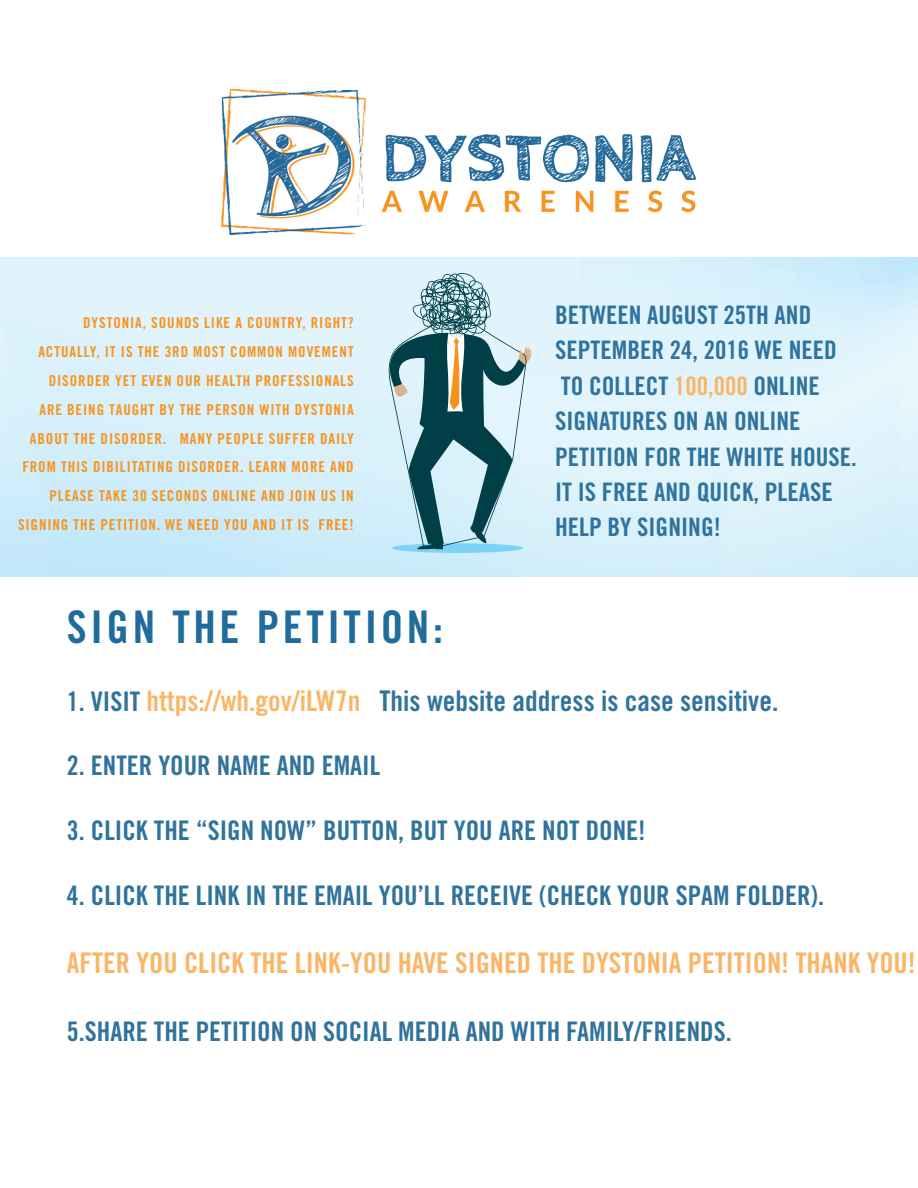
<style>
.page{position:relative;width:918px;height:1188px;background:#fff}
.page>*{position:absolute;margin:0;border:0;box-sizing:border-box;transform-origin:0 0}
.t1{font:45px "Trade Gothic LT Std Bd Cn 20";letter-spacing:.08em;color:#206c9c}
.t2{font:28.5px "Trade Gothic LT Std Bd Cn 20";color:#fab667}
.t3{font:28.5px "Trade Gothic LT Std Bd Cn 20";color:#30739d}
.t4{font:27px "Trade Gothic LT Std Bd Cn 20";color:#30739d}
.t5{font:25.5px/35.4px "Trade Gothic LT Std Bd Cn 20";color:#30739d}
.t6{font:15px/28.8px "Trade Gothic LT Std Bd Cn 20";letter-spacing:.06em;color:#f79420;text-align:right}
.s1{color:#fab667}
.s2{font-size:27px}
</style>
<div class="page">
<img style="left:221px;top:90px;width:475px;height:144px">
<svg style="left:0;top:257px;width:918px;height:320px;background:#d9f1fb"></svg>
<div style="left:392px;top:543px;width:131px;height:10px;background:#7cd3f6;border-radius:50%"></div>
<svg style="left:372px;top:273px;width:160px;height:277px;background:#97b9c1"></svg>
<p class="t6" style="left:18px;top:308px;width:337px">DYSTONIA, SOUNDS LIKE A COUNTRY, RIGHT?<br>ACTUALLY, IT IS THE 3RD MOST COMMON MOVEMENT DISORDER YET EVEN OUR HEALTH PROFESSIONALS<br>ARE BEING TAUGHT BY THE PERSON WITH DYSTONIA ABOUT THE DISORDER. MANY PEOPLE SUFFER DAILY FROM THIS DIBILITATING DISORDER. LEARN MORE AND PLEASE TAKE 30 SECONDS ONLINE AND JOIN US IN SIGNING THE PETITION. WE NEED YOU AND IT IS FREE!</p>
<h3 class="t5" style="left:555px;top:297px;width:303px">BETWEEN AUGUST 25TH AND<br>SEPTEMBER 24, 2016 WE NEED<br>TO COLLECT <span class="s1">100,000</span> ONLINE<br>SIGNATURES ON AN ONLINE<br>PETITION FOR THE WHITE HOUSE.<br>IT IS FREE AND QUICK, PLEASE<br>HELP BY SIGNING!</h3>
<h1 class="t1" style="left:67px;top:600px;width:378px">SIGN THE PETITION:</h1>
<h2 class="t3" style="left:67px;top:683px;width:713px"><span class="s2">1. VISIT</span> <span class="s1">https://wh.gov/iLW7n</span> This website address is case sensitive.</h2>
<h3 class="t4" style="left:67px;top:749px;width:315px">2. ENTER YOUR NAME AND EMAIL</h3>
<h3 class="t4" style="left:67px;top:814px;width:580px">3. CLICK THE “SIGN NOW” BUTTON, BUT YOU ARE NOT DONE!</h3>
<h3 class="t4" style="left:67px;top:879px;width:759px">4. CLICK THE LINK IN THE EMAIL YOU’LL RECEIVE (CHECK YOUR SPAM FOLDER).</h3>
<h2 class="t2" style="left:67px;top:945px;width:850px">AFTER YOU CLICK THE LINK-YOU HAVE SIGNED THE DYSTONIA PETITION! THANK YOU!</h2>
<h3 class="t4" style="left:67px;top:1015px;width:666px">5.SHARE THE PETITION ON SOCIAL MEDIA AND WITH FAMILY/FRIENDS.</h3>
</div>
